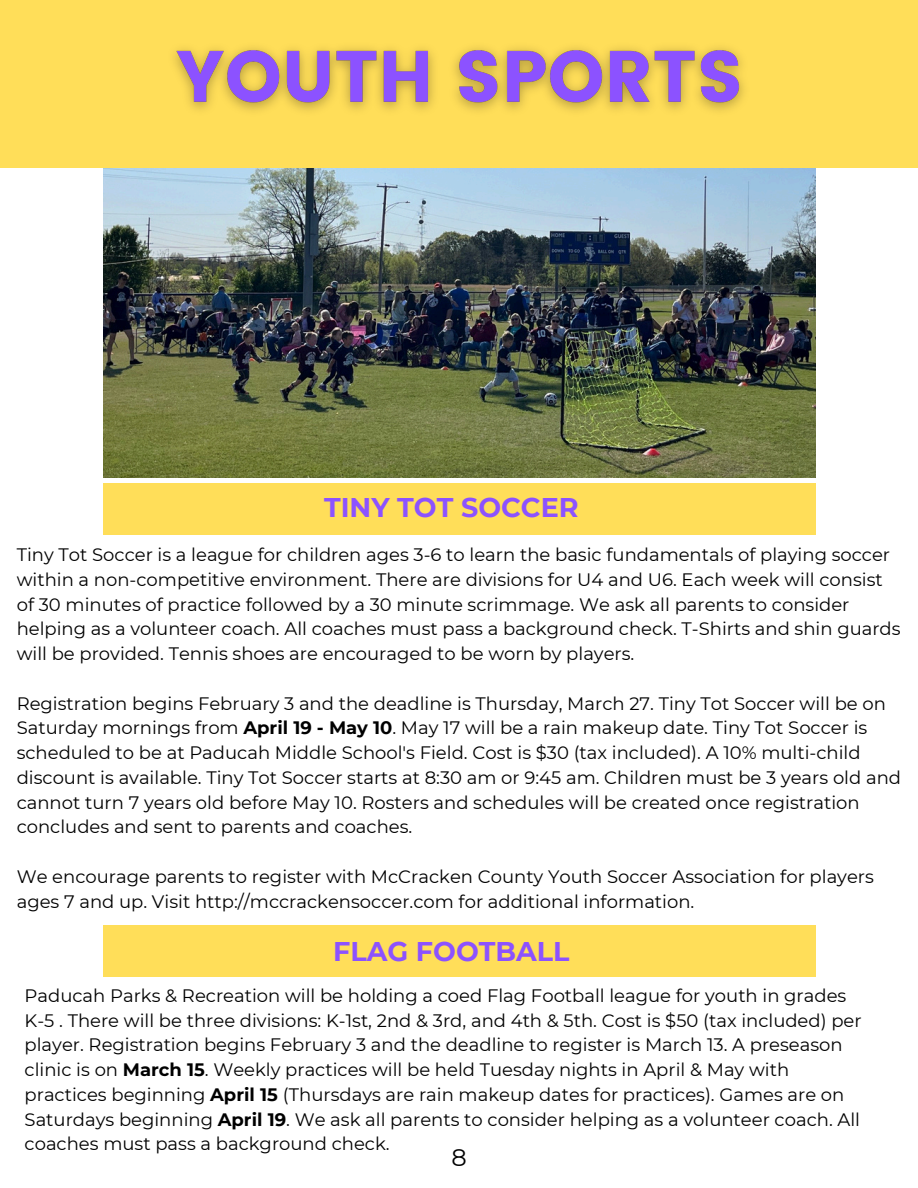
<style>
.page{position:relative;width:918px;height:1188px;background:#fff}
.page>*{position:absolute;margin:0;border:0;box-sizing:border-box;transform-origin:0 0}
.t1{font:700 27px "Montserrat";color:#8c52ff}
.t2{font:24px "Montserrat";color:#000}
.t3{font:18px/24.8px "Montserrat";color:#000}
.s1{font-weight:700}
</style>
<div class="page">
<div style="left:103px;top:483px;width:712px;height:52px;background:#ffde59"></div>
<img style="left:103px;top:168px;width:712px;height:309px">
<div style="left:0;top:0;width:918px;height:168px;background:#ffde59"></div>
<img style="left:174px;top:47px;width:570px;height:64px">
<div style="left:103px;top:925px;width:712px;height:52px;background:#ffde59"></div>
<h2 class="t1" style="left:324px;top:491px;width:256px">TINY TOT SOCCER</h2>
<p class="t3" style="left:17px;top:542px;width:885px">Tiny Tot Soccer is a league for children ages 3-6 to learn the basic fundamentals of playing soccer within a non-competitive environment. There are divisions for U4 and U6. Each week will consist of 30 minutes of practice followed by a 30 minute scrimmage. We ask all parents to consider helping as a volunteer coach. All coaches must pass a background check. T-Shirts and shin guards will be provided. Tennis shoes are encouraged to be worn by players.</p>
<p class="t3" style="left:17px;top:691px;width:886px">Registration begins February 3 and the deadline is Thursday, March 27. Tiny Tot Soccer will be on Saturday mornings from <span class="s1">April 19 - May 10</span>. May 17 will be a rain makeup date. Tiny Tot Soccer is scheduled to be at Paducah Middle School's Field. Cost is $30 (tax included). A 10% multi-child discount is available. Tiny Tot Soccer starts at 8:30 am or 9:45 am. Children must be 3 years old and cannot turn 7 years old before May 10. Rosters and schedules will be created once registration concludes and sent to parents and coaches.</p>
<p class="t3" style="left:17px;top:864px;width:859px">We encourage parents to register with McCracken County Youth Soccer Association for players ages 7 and up. Visit http://mccrackensoccer.com for additional information.</p>
<p class="t1" style="left:333px;top:935px;width:238px">FLAG FOOTBALL</p>
<p class="t3" style="left:25px;top:983px;width:839px">Paducah Parks &amp; Recreation will be holding a coed Flag Football league for youth in grades K-5 . There will be three divisions: K-1st, 2nd &amp; 3rd, and 4th &amp; 5th. Cost is $50 (tax included) per player. Registration begins February 3 and the deadline to register is March 13. A preseason clinic is on <span class="s1">March 15</span>. Weekly practices will be held Tuesday nights in April &amp; May with practices beginning <span class="s1">April 15</span> (Thursdays are rain makeup dates for practices). Games are on Saturdays beginning <span class="s1">April 19</span>. We ask all parents to consider helping as a volunteer coach. All coaches must pass a background check.</p>
<p class="t2" style="left:451px;top:1143px;width:17px">8</p>
</div>
